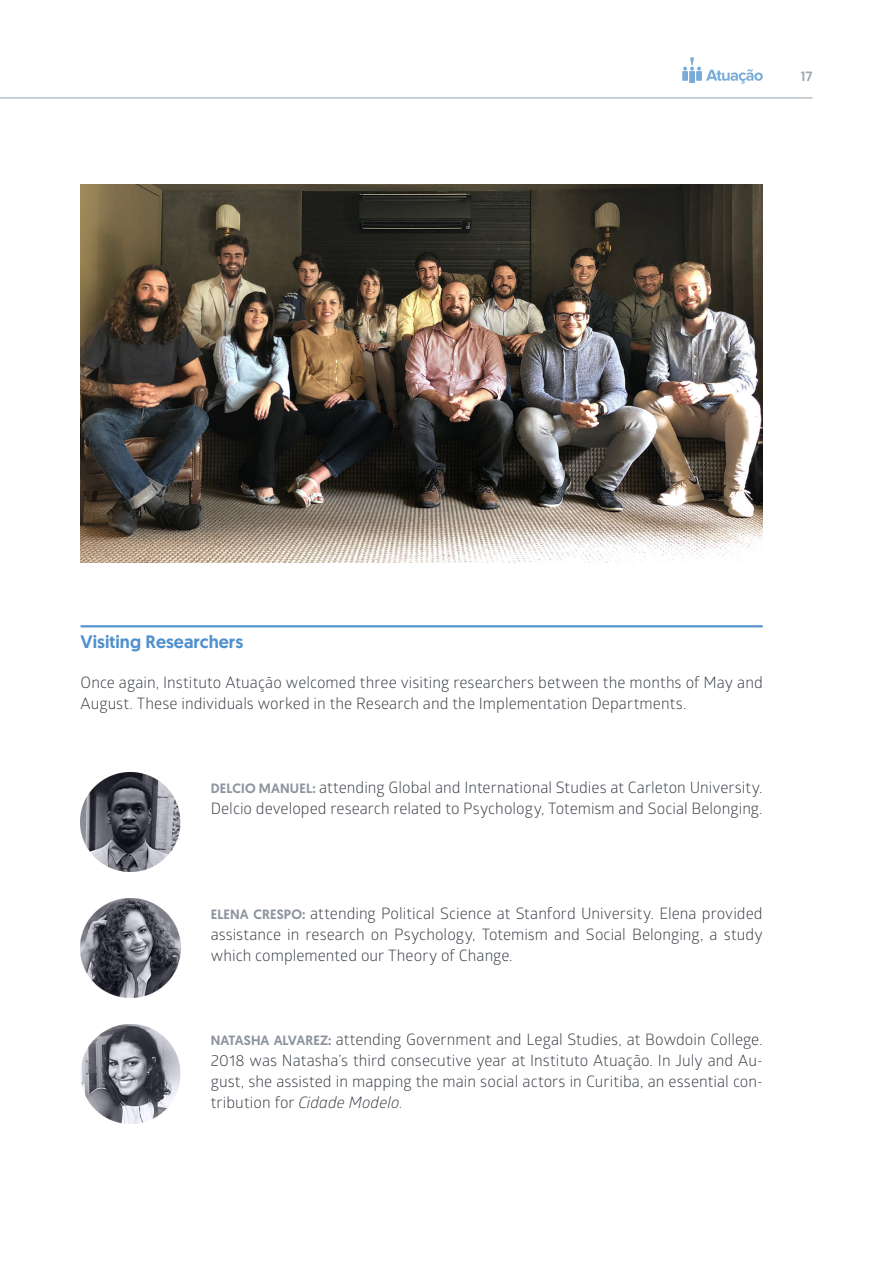
<style>
.page{position:relative;width:893px;height:1263px;background:#fff}
.page>*{position:absolute;margin:0;border:0;box-sizing:border-box;transform-origin:0 0}
.Subtítulo_02{font:500 18px "Geomanist";color:#5090cc}
.Texto_Corrido{font:15.75px/21px "Glober";letter-spacing:.005em;color:#3a4047}
.t1{font:500 13.5px "Geomanist";color:#a2aab3}
.s1{font-family:"Geomanist";font-weight:500;font-size:13.5px;color:#8d949e}
.s2{font-style:italic}
</style>
<div class="page">
<svg style="left:683px;top:57px;width:80px;height:27px"></svg>
<hr style="left:0;top:97px;width:812px;height:2px;background:#b7bfc6">
<hr style="left:81px;top:625px;width:682px;height:2px;background:#5090cc">
<img style="left:81px;top:184px;width:682px;height:378px">
<img style="left:80px;top:772px;width:101px;height:100px">
<img style="left:81px;top:898px;width:99px;height:100px">
<img style="left:81px;top:1024px;width:100px;height:100px">
<p class="t1" style="left:801px;top:67px;width:13px">17</p>
<p class="Subtítulo_02" style="left:81px;top:630px;width:164px">Visiting Researchers</p>
<p class="Texto_Corrido" style="left:80px;top:671px;width:684px">Once again, Instituto Atuação welcomed three visiting researchers between the months of May and<br>August. These individuals worked in the Research and the Implementation Departments.</p>
<p class="Texto_Corrido" style="left:211px;top:776px;width:553px"><span class="s1">DELCIO MANUEL:</span> attending Global and International Studies at Carleton University.<br>Delcio developed research related to Psychology, Totemism and Social Belonging.</p>
<p class="Texto_Corrido" style="left:211px;top:902px;width:553px;text-align:justify"><span class="s1">ELENA CRESPO:</span> attending Political Science at Stanford University. Elena provided assistance in research on Psychology, Totemism and Social Belonging, a study which complemented our Theory of Change.</p>
<p class="Texto_Corrido" style="left:211px;top:1028px;width:553px;text-align:justify"><span class="s1">NATASHA ALVAREZ:</span> attending Government and Legal Studies, at Bowdoin College.<br>2018 was Natasha’s third consecutive year at Instituto Atuação. In July and Au&shy;gust, she assisted in mapping the main social actors in Curitiba, an essential con&shy;tribution for <span class="s2">Cidade Modelo</span>.</p>
</div>
